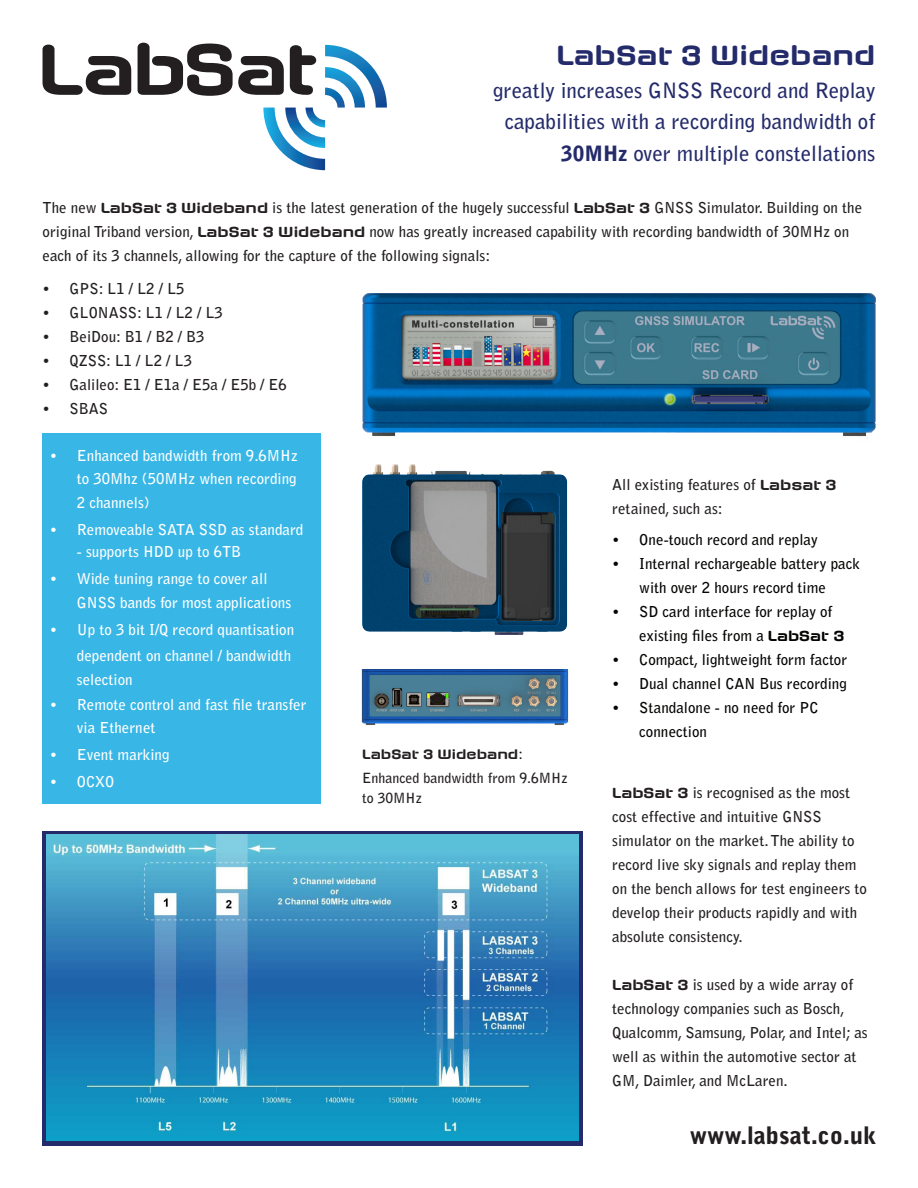
<style>
.page{position:relative;width:918px;height:1188px;background:#fff}
.page>*{position:absolute;margin:0;border:0;box-sizing:border-box;transform-origin:0 0}
.t1{font:700 28.5px "Axaxax Rg";color:#242b6a}
.t2{font:900 24px "Bell Gothic";color:#231f20}
.t3{font:700 21px/31.5px "Bell Gothic Std";color:#242b6a;text-align:right}
.t4{font:700 15px/24px "Bell Gothic Std";color:#231f20}
.t5{font:700 15px/22.5px "Bell Gothic Std";color:#fff;text-align:right}
.t6{font:700 15px/24px "Bell Gothic Std";color:#040503}
.t7{font:700 13.95px/19.5px "Bell Gothic Std";color:#231f20}
.t8{font:700 13.95px "Axaxax Rg";color:#231f20}
.s1{font-weight:900}
.s2{font-family:"Axaxax Rg"}
.s3{font-family:"Bell Gothic Std"}
</style>
<div class="page">
<svg style="left:43px;top:45px;width:88px;height:50px"></svg>
<svg style="left:138px;top:43px;width:249px;height:127px"></svg>
<img style="left:362px;top:293px;width:513px;height:146px">
<img style="left:361px;top:670px;width:208px;height:55px">
<img style="left:362px;top:464px;width:206px;height:171px">
<div style="left:43px;top:433px;width:278px;height:370px;background:#38b6e6"></div>
<div style="left:43px;top:831px;width:540px;height:314px;background:linear-gradient(to right,#242b6a,#242b6a)"></div>
<img style="left:47px;top:835px;width:531px;height:306px">
<p class="t1" style="left:557px;top:37px;width:320px">LabSat 3 Wideband</p>
<p class="t3" style="left:493px;top:75px;width:384px">greatly increases GNSS Record and Replay</p>
<p class="t3" style="left:505px;top:106px;width:372px">capabilities with a recording bandwidth of<br><span class="s1">30MHz</span> over multiple constellations</p>
<p class="t4" style="left:43px;top:196px;width:821px">The new <span class="s2">LabSat 3 Wideband</span> is the latest generation of the hugely successful <span class="s2">LabSat 3</span> GNSS Simulator. Building on the original Triband version, <span class="s2">LabSat 3 Wideband</span> now has greatly increased capability with recording bandwidth of 30MHz on each of its 3 channels, allowing for the capture of the following signals:</p>
<p class="t4" style="left:43px;top:277px;width:144px">• GPS: L1 / L2 / L5</p>
<p class="t4" style="left:43px;top:301px;width:182px">• GLONASS: L1 / L2 / L3</p>
<p class="t4" style="left:43px;top:325px;width:164px">• BeiDou: B1 / B2 / B3</p>
<p class="t4" style="left:43px;top:349px;width:151px">• QZSS: L1 / L2 / L3</p>
<p class="t4" style="left:43px;top:373px;width:246px">• Galileo: E1 / E1a / E5a / E5b / E6</p>
<p class="t4" style="left:43px;top:397px;width:67px">• SBAS</p>
<p class="t5" style="left:50px;top:444px;width:249px">• Enhanced bandwidth from 9.6MHz to 30Mhz (50MHz when recording</p>
<p class="t5" style="left:77px;top:491px;width:74px">2 channels)</p>
<p class="t5" style="left:50px;top:518px;width:255px">• Removeable SATA SSD as standard</p>
<p class="t5" style="left:77px;top:540px;width:166px">- supports HDD up to 6TB</p>
<p class="t5" style="left:77px;top:567px;width:216px;line-height:24px;text-align:left;text-indent:-27px">• Wide tuning range to cover all<br>GNSS bands for most applications</p>
<p class="t5" style="left:50px;top:617px;width:246px;line-height:25.5px">• Up to 3 bit I/Q record quantisation dependent on channel / bandwidth</p>
<p class="t5" style="left:77px;top:668px;width:57px">selection</p>
<p class="t5" style="left:77px;top:693px;width:231px;text-align:left;text-indent:-27px">• Remote control and fast file transfer via Ethernet</p>
<p class="t5" style="left:50px;top:743px;width:121px">• Event marking</p>
<p class="t5" style="left:50px;top:770px;width:66px">• OCXO</p>
<p class="t8" style="left:362px;top:746px;width:162px">LabSat 3 Wideband<span class="s3">:</span></p>
<p class="t7" style="left:362px;top:769px;width:207px">Enhanced bandwidth from 9.6MHz to 30MHz</p>
<p class="t4" style="left:612px;top:472px;width:226px">All existing features of <span class="s2">Labsat 3</span></p>
<p class="t4" style="left:612px;top:496px;width:112px">retained, such as:</p>
<p class="t6" style="left:612px;top:528px;width:207px">• One-touch record and replay</p>
<p class="t6" style="left:612px;top:552px;width:249px;text-align:center">• Internal rechargeable battery pack with over 2 hours record time</p>
<p class="t6" style="left:639px;top:600px;width:207px;text-indent:-27px">• SD card interface for replay of existing files from a <span class="s2">LabSat 3</span></p>
<p class="t6" style="left:612px;top:648px;width:237px">• Compact, lightweight form factor</p>
<p class="t6" style="left:612px;top:672px;width:236px">• Dual channel CAN Bus recording</p>
<p class="t6" style="left:639px;top:696px;width:181px;text-indent:-27px">• Standalone - no need for PC connection</p>
<p class="t4" style="left:612px;top:780px;width:239px"><span class="s2">LabSat 3</span> is recognised as the most cost effective and intuitive GNSS</p>
<p class="t4" style="left:612px;top:828px;width:256px">simulator on the market. The ability to record live sky signals and replay them on the bench allows for test engineers to develop their products rapidly and with absolute consistency.</p>
<p class="t4" style="left:612px;top:972px;width:257px"><span class="s2">LabSat 3</span> is used by a wide array of technology companies such as Bosch, Qualcomm, Samsung, Polar, and Intel; as well as within the automotive sector at GM, Daimler, and McLaren.</p>
<p class="t2" style="left:690px;top:1122px;width:188px">www.labsat.co.uk</p>
</div>
